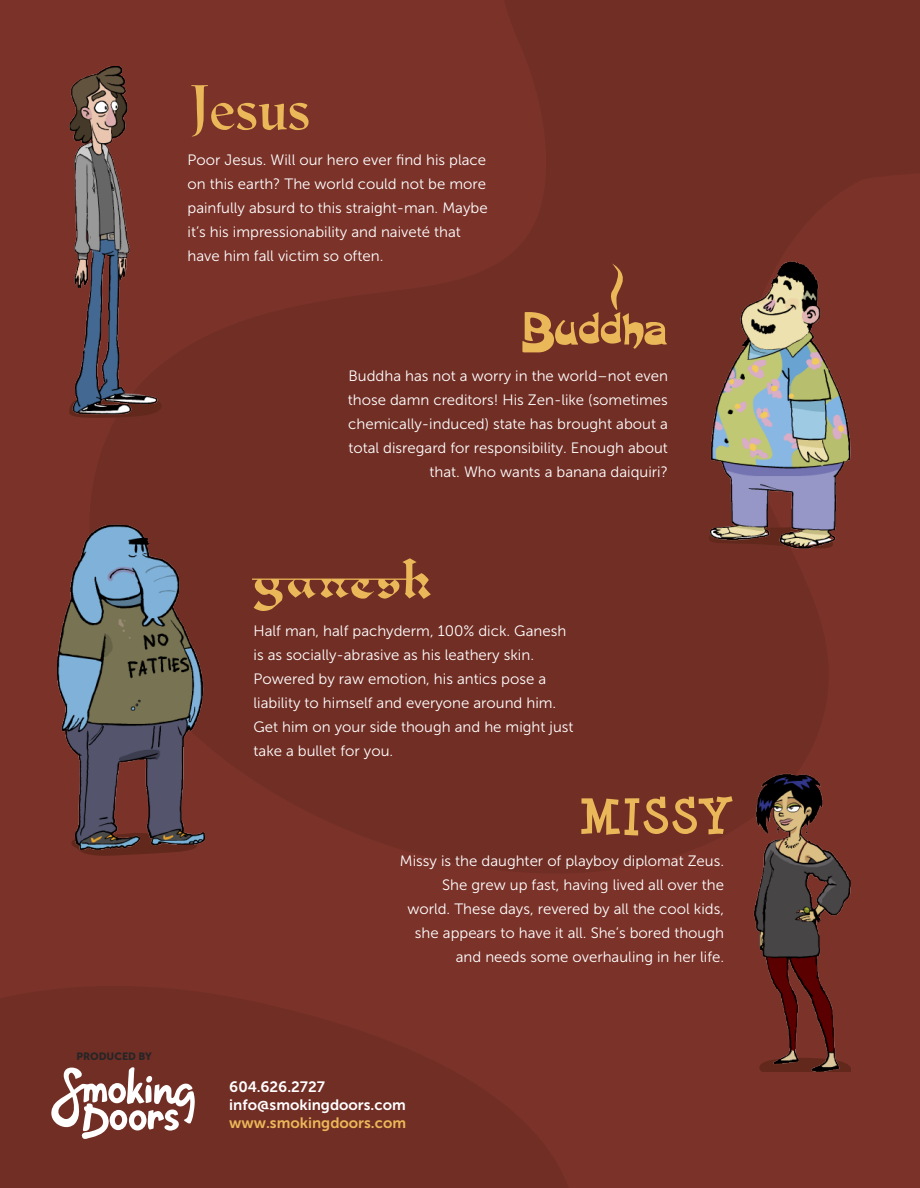
<style>
.page{position:relative;width:920px;height:1188px;background:#7a3229}
.page>*{position:absolute;margin:0;border:0;box-sizing:border-box;transform-origin:0 0}
.t1{font:15px/24px "Museo Sans 300";color:#fff}
.t2{font:15px/18px "Museo Sans 700";color:#fff}
.t3{font:15px "Museo Sans 700";color:#ebb859}
.t4{font:10.5px "Museo Sans 900";color:#272525}
</style>
<div class="page">
<img style="left:58px;top:67px;width:792px;height:1005px">
<svg style="left:51px;top:1067px;width:144px;height:72px"></svg>
<svg style="left:522px;top:264px;width:145px;height:88px"></svg>
<svg style="left:581px;top:796px;width:151px;height:39px"></svg>
<svg style="left:191px;top:85px;width:117px;height:51px"></svg>
<svg style="left:252px;top:558px;width:179px;height:53px"></svg>
<p class="t1" style="left:187px;top:148px;width:301px">Poor Jesus. Will our hero ever find his place on this earth? The world could not be more painfully absurd to this straight-man. Maybe it’s his impressionability and naiveté that have him fall victim so often.</p>
<p class="t1" style="left:348px;top:364px;width:321px;text-align:right">Buddha has not a worry in the world–not even those damn creditors! His Zen-like (sometimes chemically-induced) state has brought about a total disregard for responsibility. Enough about that. Who wants a banana daiquiri?</p>
<p class="t4" style="left:76px;top:1050px;width:77px">PRODUCED BY</p>
<p class="t1" style="left:253px;top:619px;width:321px">Half man, half pachyderm, 100% dick. Ganesh is as socially-abrasive as his leathery skin.<br>Powered by raw emotion, his antics pose a liability to himself and everyone around him.<br>Get him on your side though and he might just take a bullet for you.</p>
<p class="t1" style="left:400px;top:849px;width:325px;text-align:right">Missy is the daughter of playboy diplomat Zeus.<br>She grew up fast, having lived all over the world. These days, revered by all the cool kids, she appears to have it all. She’s bored though and needs some overhauling in her life.</p>
<p class="t2" style="left:229px;top:1078px;width:178px">604.626.2727 info@smokingdoors.com</p>
<p class="t3" style="left:229px;top:1114px;width:178px">www.smokingdoors.com</p>
</div>
